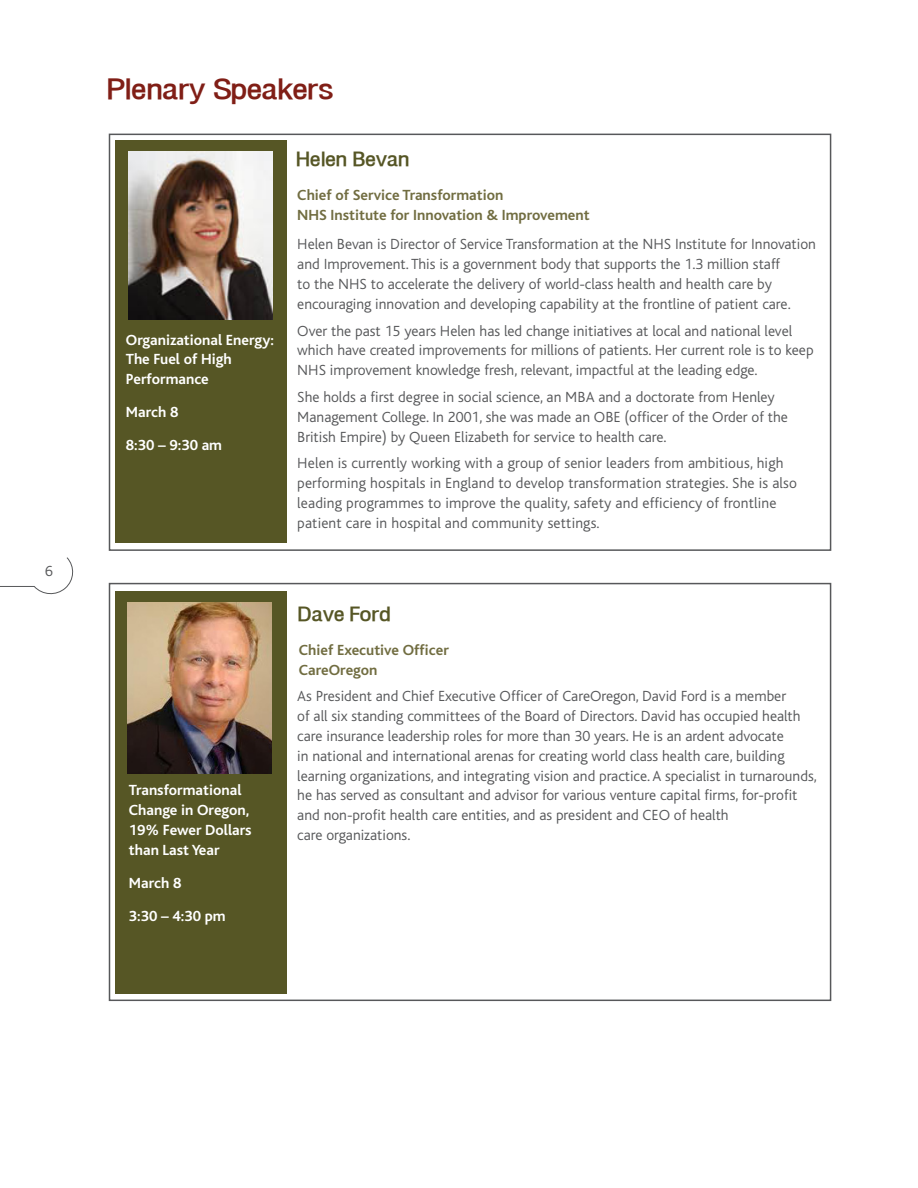
<style>
.page{position:relative;width:918px;height:1188px;background:#fff}
.page>*{position:absolute;margin:0;border:0;box-sizing:border-box;transform-origin:0 0}
.main_colour_head{font:30px "FIRSTHOME Bold";letter-spacing:.02em;color:#801e16}
.speaker_white{font:21px "FIRSTHOME Bold";letter-spacing:.02em;color:#565625}
.body{font:300 15.3px/19.8px "Bliss";color:#57585a}
.subhead2{font:700 15.3px/19.8px "Bliss";color:#fff}
.subhead2_white{font:700 15.3px/19.8px "Bliss";color:#716d41}
</style>
<div class="page">
<svg style="left:0;top:557px;width:74px;height:38px"></svg>
<div style="left:115px;top:140px;width:172px;height:403px;background:#565625"></div>
<div style="left:115px;top:591px;width:172px;height:403px;background:#565625"></div>
<img style="left:129px;top:152px;width:143px;height:167px">
<img style="left:127px;top:603px;width:144px;height:171px">
<div style="left:109px;top:134px;width:722px;height:417px;border:2px solid #57585a"></div>
<div style="left:109px;top:583px;width:722px;height:418px;border:2px solid #57585a"></div>
<p class="body" style="left:45px;top:561px;width:9px">6</p>
<p class="main_colour_head" style="left:109px;top:71px;width:226px">Plenary Speakers</p>
<p class="subhead2" style="left:126px;top:330px;width:150px">Organizational Energy:<br>The Fuel of High<br>Performance</p>
<p class="subhead2" style="left:126px;top:403px;width:54px">March 8</p>
<p class="subhead2" style="left:126px;top:435px;width:98px">8:30 – 9:30 am</p>
<p class="speaker_white" style="left:297px;top:147px;width:114px">Helen Bevan</p>
<p class="subhead2_white" style="left:297px;top:185px;width:294px">Chief of Service Transformation<br>NHS Institute for Innovation &amp; Improvement</p>
<p class="body" style="left:297px;top:235px;width:520px">Helen Bevan is Director of Service Transformation at the NHS Institute for Innovation and Improvement. This is a government body that supports the 1.3 million staff<br>to the NHS to accelerate the delivery of world-class health and health care by encouraging innovation and developing capability at the frontline of patient care.</p>
<p class="body" style="left:297px;top:321px;width:518px">Over the past 15 years Helen has led change initiatives at local and national level which have created improvements for millions of patients. Her current role is to keep<br>NHS improvement knowledge fresh, relevant, impactful at the leading edge.</p>
<p class="body" style="left:297px;top:387px;width:492px">She holds a first degree in social science, an MBA and a doctorate from Henley<br>Management College. In 2001, she was made an OBE (officer of the Order of the<br>British Empire) by Queen Elizabeth for service to health care.</p>
<p class="body" style="left:297px;top:454px;width:501px">Helen is currently working with a group of senior leaders from ambitious, high performing hospitals in England to develop transformation strategies. She is also leading programmes to improve the quality, safety and efficiency of frontline patient care in hospital and community settings.</p>
<p class="subhead2" style="left:129px;top:781px;width:124px">Transformational<br>Change in Oregon,<br>19% Fewer Dollars than Last Year</p>
<p class="subhead2" style="left:129px;top:873px;width:54px">March 8</p>
<p class="subhead2" style="left:129px;top:906px;width:98px">3:30 – 4:30 pm</p>
<p class="speaker_white" style="left:299px;top:602px;width:94px">Dave Ford</p>
<p class="subhead2_white" style="left:299px;top:640px;width:152px">Chief Executive Officer<br>CareOregon</p>
<p class="body" style="left:297px;top:686px;width:521px">As President and Chief Executive Officer of CareOregon, David Ford is a member<br>of all six standing committees of the Board of Directors. David has occupied health care insurance leadership roles for more than 30 years. He is an ardent advocate<br>in national and international arenas for creating world class health care, building learning organizations, and integrating vision and practice. A specialist in turnarounds, he has served as consultant and advisor for various venture capital firms, for-profit and non-profit health care entities, and as president and CEO of health<br>care organizations.</p>
</div>
